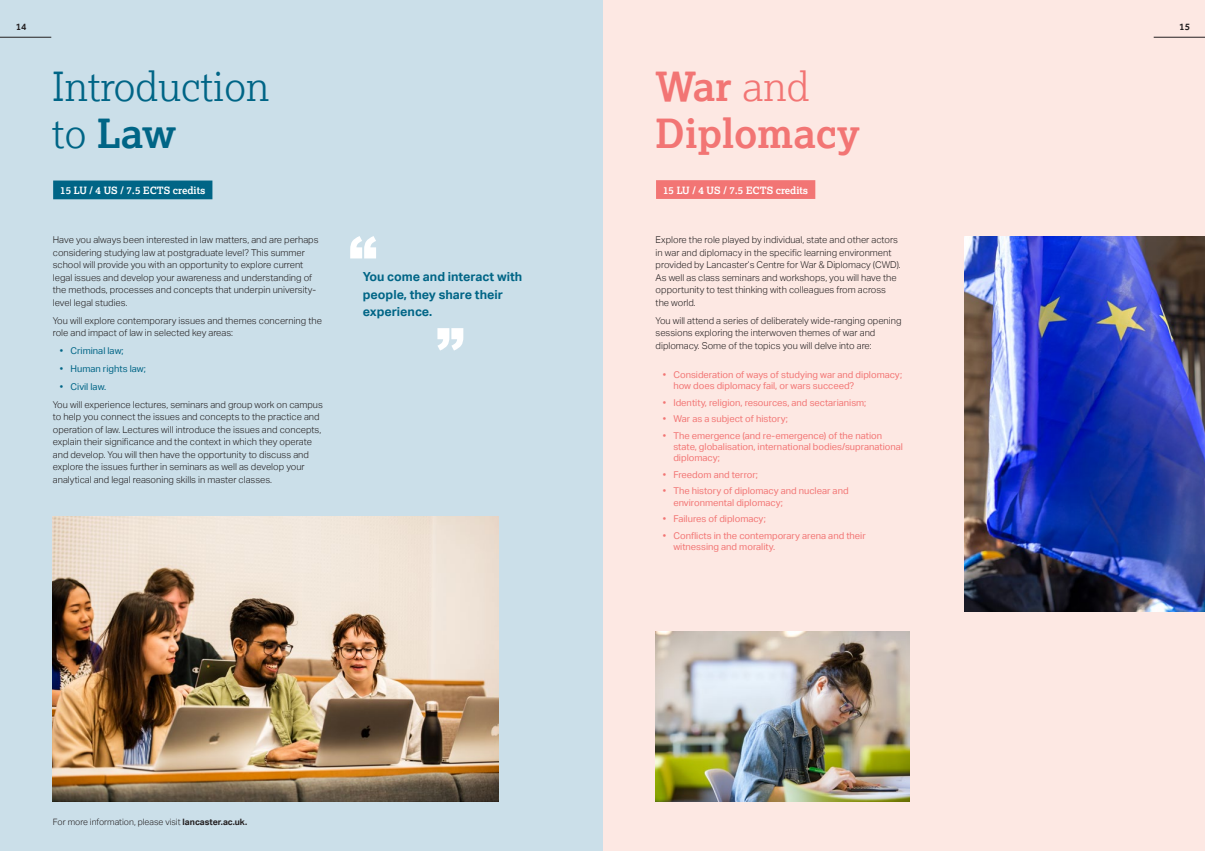
<style>
.page{position:relative;width:1205px;height:851px;background:#fff}
.page>*{position:absolute;margin:0;border:0;box-sizing:border-box;transform-origin:0 0}
.t1{font:900 56.25px "Arial";color:#fff}
.Heading_One_-_Black{font:300 40px/46.2px "Lexia";color:#006586}
.Heading_One_-_Black-2{font:700 40px/46.2px "Lexia";color:#f27574}
.Body_Copy_-_Black{font:700 12.5px/17.5px "Aktiv Grotesk";color:#006586}
.Green_4_Block_Header{font:700 10px "Lexia";color:#fff}
.Coral_Block_Header{font:700 10px "Lexia";color:#fff}
.t2{font:500 10px "Effra";color:#231f20}
.Body_Copy_-_Black-2{font:300 9.38px/12.5px "Aktiv Grotesk";color:#231f20}
.Body_Copy_-_Black-3{font:9.38px/11.2px "Aktiv Grotesk";color:#f27574}
.Body_Copy_-_Black-4{font:9.38px "Aktiv Grotesk";color:#006586}
.t3{font:300 8.75px "Aktiv Grotesk";color:#231f20}
.s1{font-weight:700}
.s2{font-weight:300}
</style>
<div class="page">
<div style="left:602px;top:0;width:603px;height:850px;background:#fde8e3"></div>
<div style="left:0;top:0;width:602px;height:850px;background:#cbdfe9"></div>
<hr style="left:0;top:37px;width:51px;height:1px;background:#231f20">
<div style="left:53px;top:180px;width:159px;height:19px;background:#006586"></div>
<img style="left:53px;top:516px;width:446px;height:285px">
<hr style="left:1153px;top:37px;width:52px;height:1px;background:#231f20">
<div style="left:656px;top:180px;width:159px;height:19px;background:#f27574"></div>
<img style="left:656px;top:631px;width:253px;height:170px">
<img style="left:964px;top:237px;width:241px;height:374px">
<p class="t2" style="left:16px;top:21px;width:12px">14</p>
<p class="Heading_One_-_Black" style="left:52px;top:62px;width:218px">Introduction to <span class="s1">Law</span></p>
<h1 class="Green_4_Block_Header" style="left:60px;top:184px;width:147px">15 LU / 4 US / 7.5 ECTS credits</h1>
<p class="Body_Copy_-_Black-2" style="left:53px;top:234px;width:267px">Have you always been interested in law matters, and are perhaps considering studying law at postgraduate level? This summer school will provide you with an opportunity to explore current legal issues and develop your awareness and understanding of the methods, processes and concepts that underpin university&shy;level legal studies.</p>
<p class="Body_Copy_-_Black-2" style="left:53px;top:314px;width:271px">You will explore contemporary issues and themes concerning the role and impact of law in selected key areas:</p>
<p class="Body_Copy_-_Black-4" style="left:60px;top:345px;width:65px">• Criminal law;</p>
<p class="Body_Copy_-_Black-4" style="left:60px;top:363px;width:87px">• Human rights law;</p>
<p class="Body_Copy_-_Black-4" style="left:60px;top:381px;width:48px">• Civil law.</p>
<p class="Body_Copy_-_Black-2" style="left:53px;top:398px;width:271px">You will experience lectures, seminars and group work on campus to help you connect the issues and concepts to the practice and operation of law. Lectures will introduce the issues and concepts, explain their significance and the context in which they operate and develop. You will then have the opportunity to discuss and explore the issues further in seminars as well as develop your analytical and legal reasoning skills in master classes.</p>
<p class="t1" style="left:349px;top:216px;width:30px">“</p>
<p class="Body_Copy_-_Black" style="left:363px;top:268px;width:161px">You come and interact with people, they share their experience.</p>
<p class="t1" style="left:465px;top:370px;width:30px;rotate:-180deg">“</p>
<p class="t3" style="left:53px;top:817px;width:196px">For more information, please visit <span class="s1">lancaster.ac.uk.</span></p>
<p class="Heading_One_-_Black-2" style="left:656px;top:63px;width:206px">War <span class="s2">and<br></span>Diplomacy</p>
<p class="Coral_Block_Header" style="left:663px;top:184px;width:147px">15 LU / 4 US / 7.5 ECTS credits</p>
<p class="Body_Copy_-_Black-2" style="left:656px;top:234px;width:247px">Explore the role played by individual, state and other actors in war and diplomacy in the specific learning environment provided by Lancaster’s Centre for War &amp; Diplomacy (CWD).<br>As well as class seminars and workshops, you will have the opportunity to test thinking with colleagues from across the world.</p>
<p class="Body_Copy_-_Black-2" style="left:656px;top:314px;width:247px">You will attend a series of deliberately wide-ranging opening sessions exploring the interwoven themes of war and diplomacy. Some of the topics you will delve into are:</p>
<p class="Body_Copy_-_Black-3" style="left:673px;top:369px;width:230px;text-indent:-11px">• Consideration of ways of studying war and diplomacy; how does diplomacy fail, or wars succeed?</p>
<p class="Body_Copy_-_Black-3" style="left:663px;top:396px;width:205px">• Identity, religion, resources, and sectarianism;</p>
<p class="Body_Copy_-_Black-3" style="left:663px;top:413px;width:127px">• War as a subject of history;</p>
<p class="Body_Copy_-_Black-3" style="left:673px;top:430px;width:231px;text-indent:-11px">• The emergence (and re-emergence) of the nation state, globalisation, international bodies/supranational diplomacy;</p>
<p class="Body_Copy_-_Black-3" style="left:663px;top:469px;width:97px">• Freedom and terror;</p>
<p class="Body_Copy_-_Black-3" style="left:673px;top:485px;width:177px;text-indent:-11px">• The history of diplomacy and nuclear and environmental diplomacy;</p>
<p class="Body_Copy_-_Black-3" style="left:663px;top:513px;width:105px">• Failures of diplomacy;</p>
<p class="Body_Copy_-_Black-3" style="left:673px;top:530px;width:194px;text-indent:-11px">• Conflicts in the contemporary arena and their witnessing and morality.</p>
<p class="t2" style="left:1179px;top:21px;width:12px">15</p>
</div>
